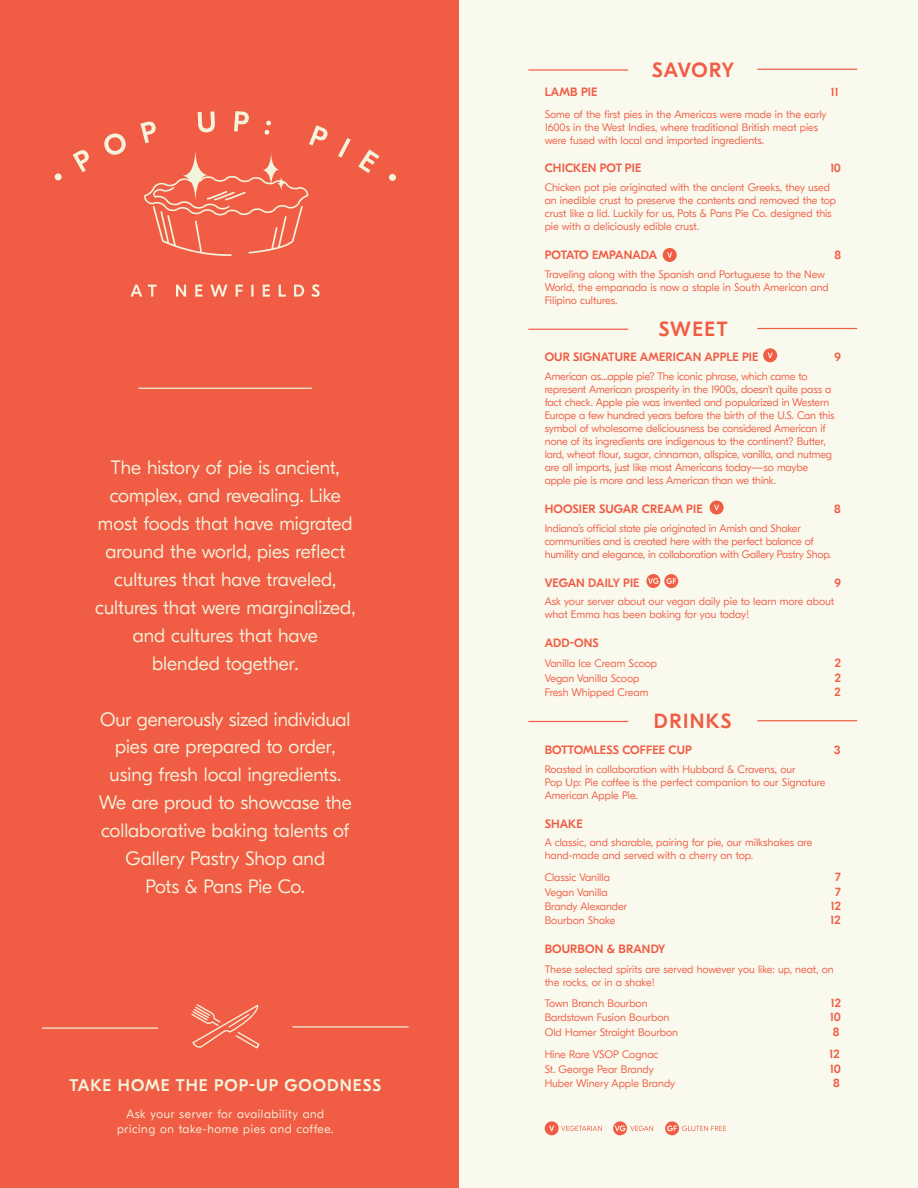
<style>
.page{position:relative;width:918px;height:1188px;background:#fff}
.page>*{position:absolute;margin:0;border:0;box-sizing:border-box;transform-origin:0 0}
.t1{font:500 20.4px "GT Eesti Display";letter-spacing:.065em;color:#f15c45}
.t2{font:300 19.2px/27.9px "GT Eesti Display";color:#f4f4dc;text-align:center}
.t3{font:500 16.8px "GT Eesti Display";letter-spacing:.06em;color:#f4f4dc}
.t4{font:500 12px "GT Eesti Display";letter-spacing:.01em;color:#f15c45}
.t5{font:300 12px/14.4px "GT Eesti Display";letter-spacing:.05em;color:#f4f4dc;text-align:center}
.t6{font:300 10.8px/13px "GT Eesti Display";letter-spacing:-.01em;color:#f15c45}
</style>
<div class="page">
<div style="left:0;top:0;width:459px;height:1188px;background:#f15c45"></div>
<svg style="left:130px;top:284px;width:190px;height:13px"></svg>
<div style="left:459px;top:0;width:459px;height:1188px;background:#f9f9ed"></div>
<svg style="left:763px;top:348px;width:14px;height:14px"></svg>
<svg style="left:710px;top:501px;width:14px;height:14px"></svg>
<svg style="left:646px;top:574px;width:32px;height:14px"></svg>
<svg style="left:663px;top:248px;width:14px;height:14px"></svg>
<svg style="left:545px;top:1121px;width:181px;height:14px"></svg>
<hr style="left:528px;top:329px;width:100px;height:1px;background:#f15c45">
<hr style="left:757px;top:328px;width:100px;height:1px;background:#f15c45">
<hr style="left:528px;top:721px;width:100px;height:1px;background:#f15c45">
<hr style="left:757px;top:720px;width:100px;height:1px;background:#f15c45">
<hr style="left:528px;top:69px;width:100px;height:2px;background:#f15c45">
<hr style="left:757px;top:69px;width:100px;height:1px;background:#f15c45">
<hr style="left:138px;top:388px;width:174px;height:1px;background:#f4f4dc">
<svg style="left:191px;top:1004px;width:69px;height:45px"></svg>
<hr style="left:293px;top:1026px;width:116px;height:2px;background:#f4f4dc">
<hr style="left:42px;top:1028px;width:116px;height:1px;background:#f4f4dc">
<svg style="left:55px;top:111px;width:341px;height:145px"></svg>
<p class="t2" style="left:95px;top:454px;width:262px">The history of pie is ancient, complex, and revealing. Like most foods that have migrated around the world, pies reflect cultures that have traveled, cultures that were marginalized, and cultures that have<br>blended together.</p>
<p class="t2" style="left:99px;top:705px;width:254px">Our generously sized individual pies are prepared to order, using fresh local ingredients.<br>We are proud to showcase the collaborative baking talents of<br>Gallery Pastry Shop and<br>Pots &amp; Pans Pie Co.</p>
<p class="t3" style="left:69px;top:1076px;width:313px">TAKE HOME THE POP-UP GOODNESS</p>
<p class="t5" style="left:117px;top:1107px;width:218px">Ask your server for availability and pricing on take-home pies and coffee.</p>
<p class="t1" style="left:652px;top:59px;width:83px">SAVORY</p>
<p class="t4" style="left:545px;top:86px;width:54px">LAMB PIE</p>
<p class="t4" style="left:831px;top:86px;width:9px">11</p>
<p class="t6" style="left:545px;top:108px;width:284px">Some of the first pies in the Americas were made in the early<br>1600s in the West Indies, where traditional British meat pies were fused with local and imported ingredients.</p>
<p class="t4" style="left:545px;top:162px;width:98px">CHICKEN POT PIE</p>
<p class="t4" style="left:830px;top:162px;width:12px">10</p>
<p class="t6" style="left:545px;top:181px;width:293px">Chicken pot pie originated with the ancient Greeks, they used an inedible crust to preserve the contents and removed the top crust like a lid. Luckily for us, Pots &amp; Pans Pie Co. designed this pie with a deliciously edible crust.</p>
<p class="t4" style="left:545px;top:248px;width:114px">POTATO EMPANADA</p>
<p class="t4" style="left:834px;top:248px;width:8px">8</p>
<p class="t6" style="left:545px;top:268px;width:286px">Traveling along with the Spanish and Portuguese to the New<br>World, the empanada is now a staple in South American and<br>Filipino cultures.</p>
<p class="t1" style="left:659px;top:318px;width:70px">SWEET</p>
<p class="t4" style="left:545px;top:351px;width:215px">OUR SIGNATURE AMERICAN APPLE PIE</p>
<p class="t4" style="left:834px;top:351px;width:8px">9</p>
<p class="t6" style="left:545px;top:370px;width:291px">American as...apple pie? The iconic phrase, which came to represent American prosperity in the 1900s, doesn't quite pass a fact check. Apple pie was invented and popularized in Western Europe a few hundred years before the birth of the U.S. Can this symbol of wholesome deliciousness be considered American if none of its ingredients are indigenous to the continent? Butter, lard, wheat flour, sugar, cinnamon, allspice, vanilla, and nutmeg are all imports, just like most Americans today—so maybe apple pie is more and less American than we think.</p>
<p class="t4" style="left:545px;top:502px;width:159px">HOOSIER SUGAR CREAM PIE</p>
<p class="t4" style="left:834px;top:502px;width:8px">8</p>
<p class="t6" style="left:545px;top:522px;width:288px">Indiana’s official state pie originated in Amish and Shaker communities and is created here with the perfect balance of humility and elegance, in collaboration with Gallery Pastry Shop.</p>
<p class="t4" style="left:545px;top:576px;width:96px">VEGAN DAILY PIE</p>
<p class="t4" style="left:834px;top:576px;width:8px">9</p>
<p class="t6" style="left:545px;top:595px;width:291px">Ask your server about our vegan daily pie to learn more about what Emma has been baking for you today!</p>
<p class="t4" style="left:545px;top:637px;width:56px">ADD-ONS</p>
<p class="t6" style="left:545px;top:657px;width:114px">Vanilla Ice Cream Scoop</p>
<p class="t4" style="left:835px;top:657px;width:8px">2</p>
<p class="t6" style="left:545px;top:672px;width:96px">Vegan Vanilla Scoop</p>
<p class="t4" style="left:835px;top:671px;width:8px">2</p>
<p class="t6" style="left:545px;top:686px;width:105px">Fresh Whipped Cream</p>
<p class="t4" style="left:835px;top:686px;width:8px">2</p>
<p class="t1" style="left:654px;top:710px;width:79px">DRINKS</p>
<p class="t4" style="left:545px;top:743px;width:149px">BOTTOMLESS COFFEE CUP</p>
<p class="t4" style="left:834px;top:743px;width:8px">3</p>
<p class="t6" style="left:545px;top:763px;width:282px">Roasted in collaboration with Hubbard &amp; Cravens, our<br>Pop Up: Pie coffee is the perfect companion to our Signature<br>American Apple Pie.</p>
<p class="t4" style="left:545px;top:817px;width:40px">SHAKE</p>
<p class="t6" style="left:545px;top:836px;width:269px">A classic, and sharable, pairing for pie, our milkshakes are hand-made and served with a cherry on top.</p>
<p class="t6" style="left:545px;top:871px;width:67px">Classic Vanilla</p>
<p class="t4" style="left:835px;top:871px;width:7px">7</p>
<p class="t6" style="left:545px;top:886px;width:64px">Vegan Vanilla</p>
<p class="t4" style="left:835px;top:885px;width:7px">7</p>
<p class="t6" style="left:545px;top:900px;width:84px">Brandy Alexander</p>
<p class="t4" style="left:831px;top:899px;width:12px">12</p>
<p class="t6" style="left:545px;top:914px;width:72px">Bourbon Shake</p>
<p class="t4" style="left:831px;top:914px;width:12px">12</p>
<p class="t4" style="left:545px;top:943px;width:122px">BOURBON &amp; BRANDY</p>
<p class="t6" style="left:545px;top:964px;width:291px">These selected spirits are served however you like: up, neat, on the rocks, or in a shake!</p>
<p class="t6" style="left:545px;top:997px;width:104px">Town Branch Bourbon</p>
<p class="t4" style="left:831px;top:996px;width:12px">12</p>
<p class="t6" style="left:545px;top:1011px;width:126px">Bardstown Fusion Bourbon</p>
<p class="t4" style="left:830px;top:1011px;width:12px">10</p>
<p class="t6" style="left:545px;top:1026px;width:135px">Old Hamer Straight Bourbon</p>
<p class="t4" style="left:833px;top:1025px;width:8px">8</p>
<p class="t6" style="left:545px;top:1048px;width:115px">Hine Rare VSOP Cognac</p>
<p class="t4" style="left:830px;top:1048px;width:12px">12</p>
<p class="t6" style="left:545px;top:1063px;width:111px">St. George Pear Brandy</p>
<p class="t4" style="left:830px;top:1062px;width:12px">10</p>
<p class="t6" style="left:545px;top:1077px;width:132px">Huber Winery Apple Brandy</p>
<p class="t4" style="left:833px;top:1076px;width:8px">8</p>
</div>
